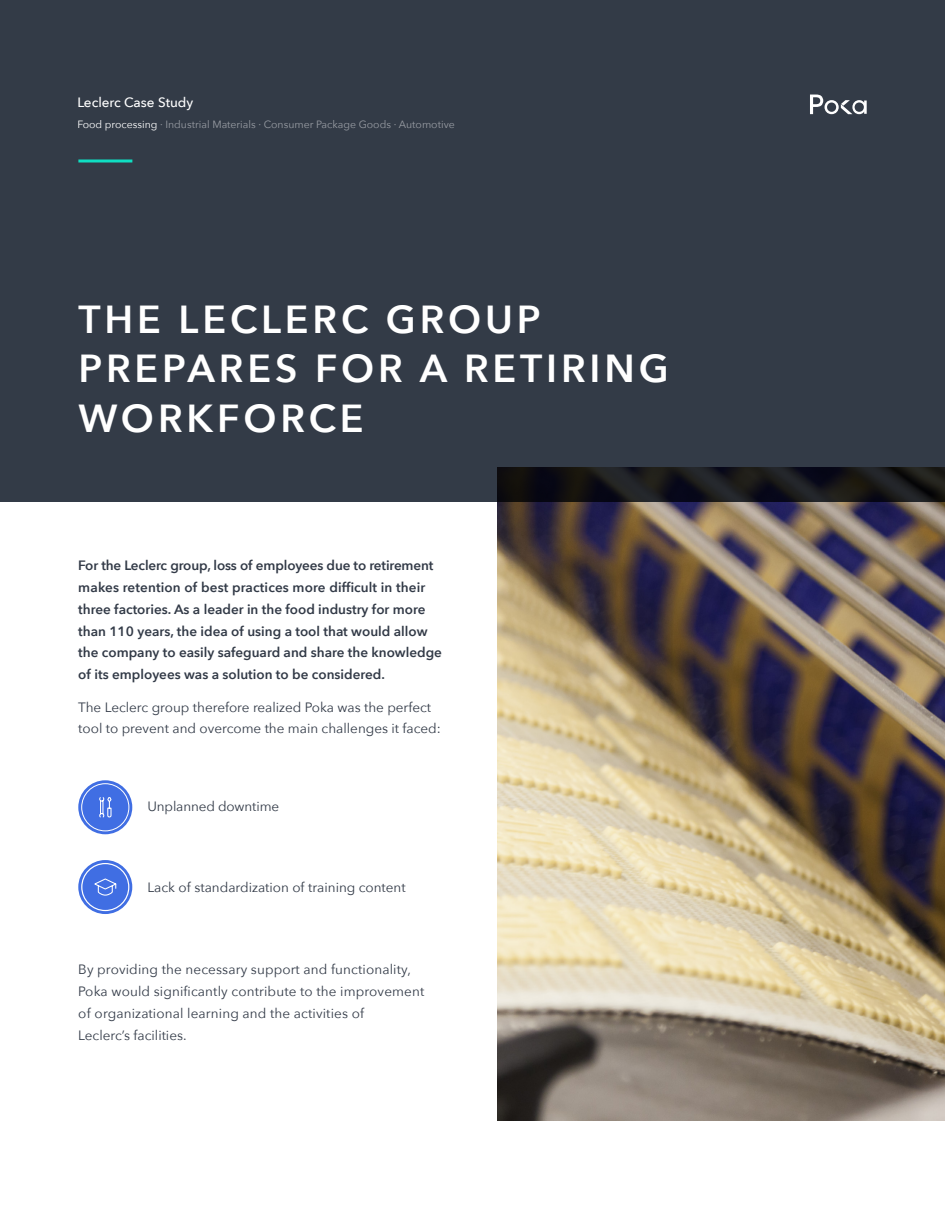
<style>
.page{position:relative;width:945px;height:1215px;background:#fff}
.page>*{position:absolute;margin:0;border:0;box-sizing:border-box;transform-origin:0 0}
.t1{font:600 39px/49.5px "Avenir Next";letter-spacing:.1em;color:#fff}
.t2{font:13.5px/21.8px "Avenir Next";color:#323a47}
.t3{font:600 13.5px/21.8px "Avenir Next";color:#323a47}
.t4{font:500 13.5px "Avenir Next";color:#fff}
.t5{font:10.5px "Avenir Next";color:#989ca3}
.s1{color:#fff}
</style>
<div class="page">
<div style="left:0;top:0;width:945px;height:502px;background:#333b47"></div>
<div style="left:78px;top:780px;width:54px;height:54px;background:#406ee3;border-radius:50%"></div>
<div style="left:81px;top:783px;width:48px;height:48px;border:1px solid #fff;border-radius:50%"></div>
<svg style="left:99px;top:797px;width:13px;height:21px"></svg>
<svg style="left:78px;top:860px;width:54px;height:54px;background:#4f79e5"></svg>
<div style="left:81px;top:863px;width:48px;height:48px;border:1px solid #fff;border-radius:50%"></div>
<svg style="left:92px;top:878px;width:25px;height:18px"></svg>
<svg style="left:810px;top:95px;width:57px;height:19px"></svg>
<hr style="left:78px;top:159px;width:54px;height:3px;background:#0fdec2">
<img style="left:497px;top:467px;width:448px;height:654px">
<p class="t4" style="left:77px;top:91px;width:118px">Leclerc Case Study</p>
<p class="t5" style="left:77px;top:116px;width:379px"><span class="s1">Food processing</span> · Industrial Materials · Consumer Package Goods · Automotive</p>
<h1 class="t1" style="left:78px;top:294px;width:592px">THE LECLERC GROUP<br>PREPARES FOR A RETIRING<br>WORKFORCE</h1>
<p class="t3" style="left:78px;top:555px;width:365px">For the Leclerc group, loss of employees due to retirement makes retention of best practices more difficult in their three factories. As a leader in the food industry for more than 110 years, the idea of using a tool that would allow the company to easily safeguard and share the knowledge of its employees was a solution to be considered.</p>
<p class="t2" style="left:78px;top:696px;width:364px">The Leclerc group therefore realized Poka was the perfect tool to prevent and overcome the main challenges it faced:</p>
<p class="t2" style="left:147px;top:795px;width:133px">Unplanned downtime</p>
<p class="t2" style="left:147px;top:876px;width:260px">Lack of standardization of training content</p>
<p class="t2" style="left:78px;top:958px;width:348px">By providing the necessary support and functionality, Poka would significantly contribute to the improvement of organizational learning and the activities of<br>Leclerc’s facilities.</p>
</div>
